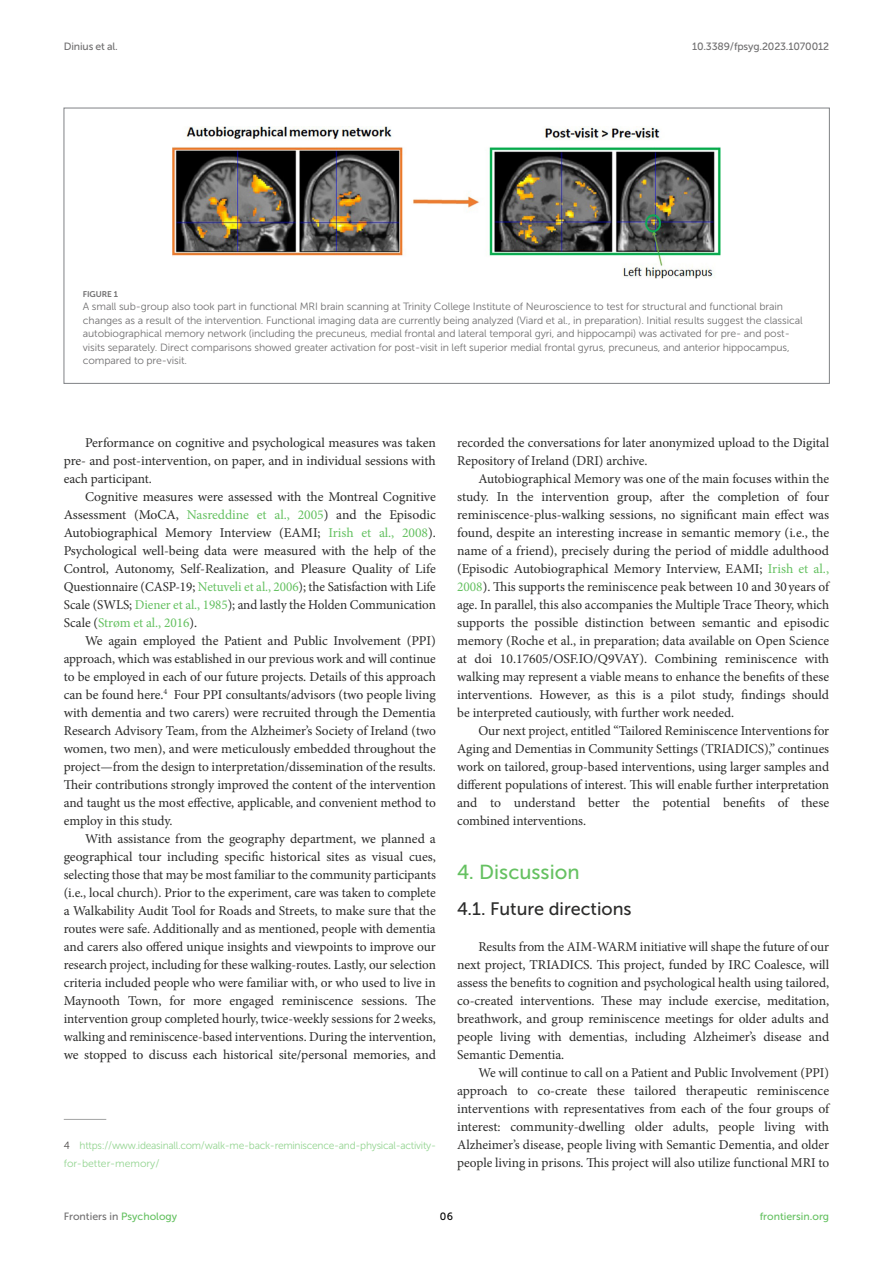
<style>
.page{position:relative;width:893px;height:1263px;background:#fff}
.page>*{position:absolute;margin:0;border:0;box-sizing:border-box;transform-origin:0 0}
.HEAD_1{font:20.25px "Museo Sans 500";color:#65c161}
.HEAD_2_after_HEAD_1{font:18px "Museo Sans 500";color:#2b2b2a}
.TEXT{font:13.5px/18px "Minion Pro";letter-spacing:-.005em;color:#2b2b2a;text-align:justify}
.TEXT_FLUSH{font:13.5px/18px "Minion Pro";letter-spacing:-.005em;color:#2b2b2a;text-align:justify}
.FIG_LEG{font:10.5px/13.5px "Museo Sans 300";letter-spacing:-.01em;color:#706f70}
.FOOTNOTE{font:10.5px/18px "Museo Sans 300";letter-spacing:-.025em;color:#93d490}
.t1{font:10.5px "Museo Sans 500";letter-spacing:-.015em;color:#706f70}
.t2{font:10.5px "Museo Sans 500";color:#65c161}
.t3{font:10.5px "Museo Sans 500";color:#000}
.FIG_HD{font:8.25px "Museo Sans 700";letter-spacing:-.01em;color:#706f70}
.s1{color:#65c161}
.s2{color:#4c4948}
</style>
<div class="page">
<hr style="left:64px;top:1119px;width:42px;height:1px;background:#a2a3a3">
<img style="left:172px;top:127px;width:549px;height:151px">
<p class="t1" style="left:64px;top:41px;width:56px">Dinius et al.</p>
<p class="t1" style="left:692px;top:41px;width:138px">10.3389/fpsyg.2023.1070012</p>
<p class="FIG_HD" style="left:83px;top:289px;width:37px">FIGURE 1</p>
<p class="FIG_LEG" style="left:83px;top:300px;width:721px">A small sub-group also took part in functional MRI brain scanning at Trinity College Institute of Neuroscience to test for structural and functional brain changes as a result of the intervention. Functional imaging data are currently being analyzed (Viard et al., in preparation). Initial results suggest the classical autobiographical memory network (including the precuneus, medial frontal and lateral temporal gyri, and hippocampi) was activated for pre- and post&shy;visits separately. Direct comparisons showed greater activation for post-visit in left superior medial frontal gyrus, precuneus, and anterior hippocampus, compared to pre-visit.</p>
<p class="TEXT" style="left:64px;top:434px;width:374px;text-indent:21px">Performance on cognitive and psychological measures was taken pre- and post-intervention, on paper, and in individual sessions with each participant.</p>
<p class="TEXT" style="left:64px;top:488px;width:374px;text-indent:21px">Cognitive measures were assessed with the Montreal Cognitive Assessment (MoCA, <span class="s1">Nasreddine et al., 2005</span>) and the Episodic Autobiographical Memory Interview (EAMI; <span class="s1">Irish et al., 2008</span>).<br>Psychological well-being data were measured with the help of the Control, Autonomy, Self-Realization, and Pleasure Quality of Life Questionnaire (CASP-19; <span class="s1">Netuveli et al., 2006</span>); the Satisfaction with Life Scale (SWLS; <span class="s1">Diener et al., 1985</span>); and lastly the Holden Communication Scale (<span class="s1">Strøm et al., 2016</span>).</p>
<p class="TEXT" style="left:85px;top:632px;width:352px">We again employed the Patient and Public Involvement (PPI)</p>
<p class="TEXT" style="left:64px;top:650px;width:374px">approach, which was established in our previous work and will continue</p>
<p class="TEXT" style="left:64px;top:668px;width:374px">to be employed in each of our future projects. Details of this approach</p>
<p class="TEXT" style="left:64px;top:686px;width:374px">can be found here.<sup>4</sup> Four PPI consultants/advisors (two people living</p>
<p class="TEXT" style="left:64px;top:704px;width:374px">with dementia and two carers) were recruited through the Dementia</p>
<p class="TEXT" style="left:64px;top:722px;width:374px">Research Advisory Team, from the Alzheimer’s Society of Ireland (two</p>
<p class="TEXT" style="left:64px;top:740px;width:374px">women, two men), and were meticulously embedded throughout the</p>
<p class="TEXT" style="left:64px;top:758px;width:374px">project—from the design to interpretation/dissemination of the results.</p>
<p class="TEXT" style="left:64px;top:776px;width:374px">Their contributions strongly improved the content of the intervention</p>
<p class="TEXT" style="left:64px;top:794px;width:374px">and taught us the most effective, applicable, and convenient method to</p>
<p class="TEXT" style="left:64px;top:812px;width:110px">employ in this study.</p>
<p class="TEXT" style="left:85px;top:830px;width:352px">With assistance from the geography department, we planned a</p>
<p class="TEXT" style="left:64px;top:848px;width:374px">geographical tour including specific historical sites as visual cues,</p>
<p class="TEXT" style="left:64px;top:866px;width:374px">selecting those that may be most familiar to the community participants</p>
<p class="TEXT" style="left:64px;top:884px;width:374px">(i.e., local church). Prior to the experiment, care was taken to complete</p>
<p class="TEXT" style="left:64px;top:902px;width:374px">a Walkability Audit Tool for Roads and Streets, to make sure that the</p>
<p class="TEXT" style="left:64px;top:920px;width:374px">routes were safe. Additionally and as mentioned, people with dementia</p>
<p class="TEXT" style="left:64px;top:938px;width:374px">and carers also offered unique insights and viewpoints to improve our</p>
<p class="TEXT" style="left:64px;top:956px;width:374px">research project, including for these walking-routes. Lastly, our selection</p>
<p class="TEXT" style="left:64px;top:974px;width:373px">criteria included people who were familiar with, or who used to live in</p>
<p class="TEXT" style="left:64px;top:992px;width:374px">Maynooth Town, for more engaged reminiscence sessions. The</p>
<p class="TEXT" style="left:64px;top:1010px;width:374px">intervention group completed hourly, twice-weekly sessions for 2weeks,</p>
<p class="TEXT" style="left:64px;top:1028px;width:374px">walking and reminiscence-based interventions. During the intervention,</p>
<p class="TEXT" style="left:64px;top:1046px;width:374px">we stopped to discuss each historical site/personal memories, and</p>
<p class="FOOTNOTE" style="left:64px;top:1136px;width:374px"><span class="s2">4</span> https://www.ideasinall.com/walk-me-back-reminiscence-and-physical-activity&shy;for-better-memory/</p>
<p class="TEXT" style="left:457px;top:434px;width:374px">recorded the conversations for later anonymized upload to the Digital</p>
<p class="TEXT" style="left:457px;top:452px;width:192px">Repository of Ireland (DRI) archive.</p>
<p class="TEXT" style="left:478px;top:470px;width:352px">Autobiographical Memory was one of the main focuses within the</p>
<p class="TEXT" style="left:457px;top:488px;width:374px">study. In the intervention group, after the completion of four</p>
<p class="TEXT" style="left:457px;top:506px;width:374px">reminiscence-plus-walking sessions, no significant main effect was</p>
<p class="TEXT" style="left:457px;top:524px;width:374px">found, despite an interesting increase in semantic memory (i.e., the</p>
<p class="TEXT" style="left:457px;top:542px;width:374px">name of a friend), precisely during the period of middle adulthood</p>
<p class="TEXT" style="left:457px;top:560px;width:374px">(Episodic Autobiographical Memory Interview, EAMI; <span class="s1">Irish et al.,</span></p>
<p class="TEXT" style="left:457px;top:578px;width:374px"><span class="s1">2008</span>). This supports the reminiscence peak between 10 and 30 years of</p>
<p class="TEXT" style="left:457px;top:596px;width:374px">age. In parallel, this also accompanies the Multiple Trace Theory, which supports the possible distinction between semantic and episodic memory (Roche et al., in preparation; data available on Open Science at doi 10.17605/OSF.IO/Q9VAY). Combining reminiscence with walking may represent a viable means to enhance the benefits of these interventions. However, as this is a pilot study, findings should be interpreted cautiously, with further work needed.</p>
<p class="TEXT" style="left:457px;top:722px;width:374px;text-indent:21px">Our next project, entitled “Tailored Reminiscence Interventions for Aging and Dementias in Community Settings (TRIADICS),” continues work on tailored, group-based interventions, using larger samples and different populations of interest. This will enable further interpretation and to understand better the potential benefits of these combined interventions.</p>
<p class="HEAD_1" style="left:457px;top:861px;width:124px">4. Discussion</p>
<p class="HEAD_2_after_HEAD_1" style="left:457px;top:899px;width:176px">4.1. Future directions</p>
<p class="TEXT_FLUSH" style="left:457px;top:938px;width:374px;text-indent:21px">Results from the AIM-WARM initiative will shape the future of our next project, TRIADICS. This project, funded by IRC Coalesce, will assess the benefits to cognition and psychological health using tailored, co-created interventions. These may include exercise, meditation, breathwork, and group reminiscence meetings for older adults and people living with dementias, including Alzheimer’s disease and Semantic Dementia.</p>
<p class="TEXT" style="left:457px;top:1064px;width:374px;text-indent:21px">We will continue to call on a Patient and Public Involvement (PPI) approach to co-create these tailored therapeutic reminiscence interventions with representatives from each of the four groups of interest: community-dwelling older adults, people living with Alzheimer’s disease, people living with Semantic Dementia, and older people living in prisons. This project will also utilize functional MRI to</p>
<p class="t1" style="left:64px;top:1211px;width:115px">Frontiers in <span class="s1">Psychology</span></p>
<p class="t3" style="left:440px;top:1211px;width:15px">06</p>
<p class="t2" style="left:760px;top:1211px;width:71px">frontiersin.org</p>
</div>
